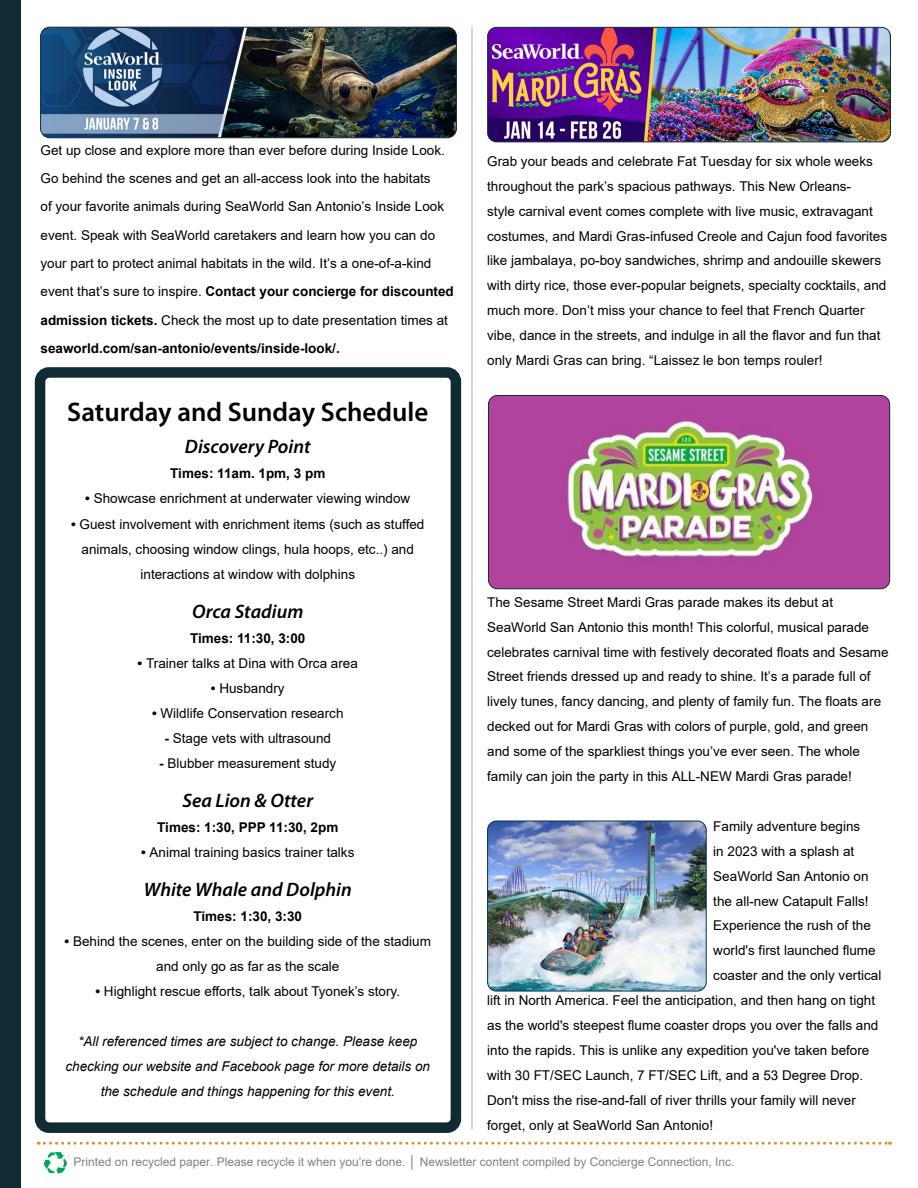
<style>
.page{position:relative;width:918px;height:1188px;background:#fff}
.page>*{position:absolute;margin:0;border:0;box-sizing:border-box;transform-origin:0 0}
.t1{font:600 27px "Myriad Pro";color:#000}
.t2{font:italic 600 19.5px "Myriad Pro";color:#000}
.t3{font:13.5px/24.9px "Arial";color:#000}
.t4{font:italic 13.5px/25px "Arial";color:#000;text-align:center}
.t5{font:700 13.5px "Arial";color:#000}
.t6{font:12px "Arial";color:#808285}
.s1{font-weight:700}
</style>
<div class="page">
<svg style="left:38px;top:1142px;width:853px;height:3px"></svg>
<img style="left:44px;top:1152px;width:23px;height:22px">
<div style="left:0;top:0;width:20px;height:1188px;background:#112b35"></div>
<hr style="left:471px;top:27px;width:2px;height:1103px;background:#c7c8ca">
<img style="left:488px;top:395px;width:402px;height:194px">
<div style="left:488px;top:395px;width:402px;height:194px;border:1px solid #112b35;border-radius:9px"></div>
<img style="left:488px;top:27px;width:402px;height:115px">
<div style="left:487px;top:27px;width:404px;height:115px;border:1px solid #112b35;border-radius:9px"></div>
<div style="left:35px;top:367px;width:426px;height:766px;border:10px solid #112b35;border-radius:9px"></div>
<img style="left:41px;top:27px;width:415px;height:111px">
<div style="left:40px;top:27px;width:417px;height:111px;border:1px solid #112b35;border-radius:9px"></div>
<img style="left:488px;top:821px;width:218px;height:170px">
<div style="left:487px;top:821px;width:220px;height:170px;border:1px solid #003056;border-radius:9px"></div>
<p class="t3" style="left:40px;top:136px;width:415px;line-height:28.3px">Get up close and explore more than ever before during Inside Look.<br>Go behind the scenes and get an all-access look into the habitats<br>of your favorite animals during SeaWorld San Antonio’s Inside Look event. Speak with SeaWorld caretakers and learn how you can do your part to protect animal habitats in the wild. It’s a one-of-a-kind event that’s sure to inspire. <span class="s1">Contact your concierge for discounted admission tickets.</span> Check the most up to date presentation times at <span class="s1">seaworld.com/san-antonio/events/inside-look/.</span></p>
<h1 class="t1" style="left:67px;top:395px;width:363px">Saturday and Sunday Schedule</h1>
<h2 class="t2" style="left:185px;top:434px;width:127px">Discovery Point</h2>
<p class="t5" style="left:170px;top:464px;width:157px">Times: 11am. 1pm, 3 pm</p>
<p class="t3" style="left:85px;top:486px;width:327px"><span class="s1">•</span> Showcase enrichment at underwater viewing window</p>
<p class="t3" style="left:71px;top:511px;width:355px;text-align:center"><span class="s1">•</span> Guest involvement with enrichment items (such as stuffed animals, choosing window clings, hula hoops, etc..) and interactions at window with dolphins</p>
<h2 class="t2" style="left:192px;top:599px;width:113px">Orca Stadium</h2>
<p class="t5" style="left:190px;top:628px;width:117px">Times: 11:30, 3:00</p>
<p class="t3" style="left:138px;top:650px;width:222px"><span class="s1">•</span> Trainer talks at Dina with Orca area</p>
<p class="t3" style="left:211px;top:676px;width:75px"><span class="s1">•</span> Husbandry</p>
<p class="t3" style="left:152px;top:701px;width:193px"><span class="s1">•</span> Wildlife Conservation research</p>
<p class="t3" style="left:165px;top:726px;width:168px"><span class="s1">-</span> Stage vets with ultrasound</p>
<p class="t3" style="left:159px;top:751px;width:179px"><span class="s1">-</span> Blubber measurement study</p>
<h2 class="t2" style="left:183px;top:788px;width:132px">Sea Lion &amp; Otter</h2>
<p class="t5" style="left:157px;top:818px;width:183px">Times: 1:30, PPP 11:30, 2pm</p>
<p class="t3" style="left:141px;top:840px;width:215px"><span class="s1">•</span> Animal training basics trainer talks</p>
<h2 class="t2" style="left:144px;top:877px;width:210px">White Whale and Dolphin</h2>
<p class="t5" style="left:194px;top:907px;width:110px">Times: 1:30, 3:30</p>
<p class="t3" style="left:65px;top:929px;width:368px;text-align:center"><span class="s1">•</span> Behind the scenes, enter on the building side of the stadium and only go as far as the scale</p>
<p class="t3" style="left:95px;top:979px;width:306px"><span class="s1">•</span> Highlight rescue efforts, talk about Tyonek’s story.</p>
<p class="t4" style="left:65px;top:1029px;width:366px">*All referenced times are subject to change. Please keep checking our website and Facebook page for more details on the schedule and things happening for this event.</p>
<p class="t3" style="left:487px;top:149px;width:401px">Grab your beads and celebrate Fat Tuesday for six whole weeks throughout the park’s spacious pathways. This New Orleans-<br>style carnival event comes complete with live music, extravagant costumes, and Mardi Gras-infused Creole and Cajun food favorites like jambalaya, po-boy sandwiches, shrimp and andouille skewers with dirty rice, those ever-popular beignets, specialty cocktails, and much more. Don’t miss your chance to feel that French Quarter vibe, dance in the streets, and indulge in all the flavor and fun that only Mardi Gras can bring. “Laissez le bon temps rouler!</p>
<p class="t3" style="left:487px;top:590px;width:403px">The Sesame Street Mardi Gras parade makes its debut at SeaWorld San Antonio this month! This colorful, musical parade celebrates carnival time with festively decorated floats and Sesame Street friends dressed up and ready to shine. It’s a parade full of lively tunes, fancy dancing, and plenty of family fun. The floats are decked out for Mardi Gras with colors of purple, gold, and green and some of the sparkliest things you’ve ever seen. The whole family can join the party in this ALL-NEW Mardi Gras parade!</p>
<p class="t3" style="left:713px;top:814px;width:149px">Family adventure begins</p>
<p class="t3" style="left:713px;top:838px;width:143px">in 2023 with a splash at</p>
<p class="t3" style="left:713px;top:863px;width:157px">SeaWorld San Antonio on</p>
<p class="t3" style="left:713px;top:888px;width:157px">the all-new Catapult Falls!</p>
<p class="t3" style="left:713px;top:913px;width:159px">Experience the rush of the</p>
<p class="t3" style="left:713px;top:938px;width:164px">world's first launched flume</p>
<p class="t3" style="left:713px;top:963px;width:170px">coaster and the only vertical</p>
<p class="t3" style="left:487px;top:988px;width:389px">lift in North America. Feel the anticipation, and then hang on tight</p>
<p class="t3" style="left:487px;top:1013px;width:393px">as the world's steepest flume coaster drops you over the falls and</p>
<p class="t3" style="left:487px;top:1038px;width:384px">into the rapids. This is unlike any expedition you've taken before</p>
<p class="t3" style="left:487px;top:1063px;width:377px">with 30 FT/SEC Launch, 7 FT/SEC Lift, and a 53 Degree Drop.</p>
<p class="t3" style="left:487px;top:1087px;width:370px">Don't miss the rise-and-fall of river thrills your family will never</p>
<p class="t3" style="left:487px;top:1112px;width:227px">forget, only at SeaWorld San Antonio!</p>
<p class="t6" style="left:73px;top:1154px;width:663px">Printed on recycled paper. Please recycle it when you’re done. │ Newsletter content compiled by Concierge Connection, Inc.</p>
</div>
